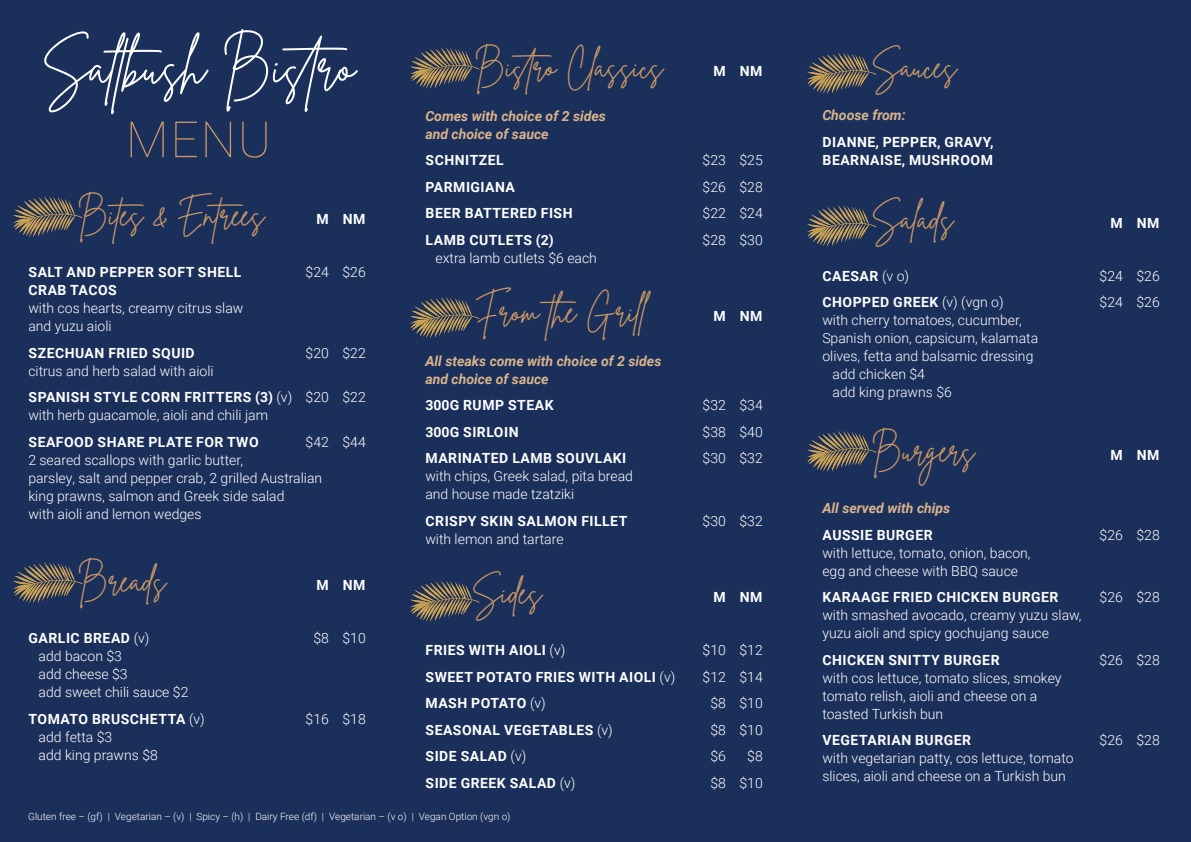
<style>
.page{position:relative;width:1191px;height:842px;background:#1b2f5b}
.page>*{position:absolute;margin:0;border:0;box-sizing:border-box;transform-origin:0 0}
.t1{font:52px "Brittany Signature";color:#fff}
.t2{font:100 50px "Roboto";color:#cd9965}
.t3{font:32px "Brittany Signature";color:#cd9965}
.t4{font:300 14px/18px "Roboto";color:#fff}
.t5{font:700 14px/18px "Roboto";letter-spacing:.035em;color:#fff}
.t6{font:italic 700 14px/18px "Roboto";color:#d9b48b}
.t7{font:300 10px "Roboto";color:#fff}
.s1{font-weight:700}
.s2{font-weight:300}
</style>
<div class="page">
<svg style="left:13px;top:196px;width:69px;height:41px"></svg>
<svg style="left:13px;top:562px;width:69px;height:41px"></svg>
<svg style="left:410px;top:48px;width:69px;height:41px"></svg>
<svg style="left:410px;top:297px;width:69px;height:41px"></svg>
<svg style="left:410px;top:581px;width:69px;height:41px"></svg>
<svg style="left:807px;top:53px;width:69px;height:41px"></svg>
<svg style="left:807px;top:205px;width:69px;height:41px"></svg>
<svg style="left:807px;top:431px;width:69px;height:41px"></svg>
<p class="t1" style="left:42px;top:33px;width:315px">Saltbush Bistro</p>
<p class="t2" style="left:126px;top:104px;width:147px">MENU</p>
<p class="t3" style="left:77px;top:194px;width:188px">Bites &amp; Entrées</p>
<p class="t5" style="left:316px;top:210px;width:51px">M NM</p>
<p class="t5" style="left:29px;top:263px;width:214px">SALT AND PEPPER SOFT SHELL</p>
<p class="t4" style="left:306px;top:263px;width:62px">$24 $26</p>
<p class="t4" style="left:28px;top:281px;width:217px"><span class="s1">CRAB TACOS<br></span>with cos hearts, creamy citrus slaw and yuzu aioli</p>
<p class="t5" style="left:29px;top:343px;width:168px">SZECHUAN FRIED SQUID</p>
<p class="t4" style="left:306px;top:343px;width:62px">$20 $22</p>
<p class="t4" style="left:28px;top:361px;width:187px">citrus and herb salad with aioli</p>
<p class="t4" style="left:28px;top:388px;width:339px"><span class="s1">SPANISH STYLE CORN FRITTERS (3)</span> (v) $20 $22 with herb guacamole, aioli and chili jam</p>
<p class="t5" style="left:29px;top:432px;width:232px">SEAFOOD SHARE PLATE FOR TWO</p>
<p class="t4" style="left:306px;top:432px;width:62px">$42 $44</p>
<p class="t4" style="left:28px;top:450px;width:295px">2 seared scallops with garlic butter,<br>parsley, salt and pepper crab, 2 grilled Australian king prawns, salmon and Greek side salad<br>with aioli and lemon wedges</p>
<p class="t3" style="left:77px;top:560px;width:90px">Breads</p>
<p class="t5" style="left:316px;top:576px;width:51px">M NM</p>
<p class="t3" style="left:474px;top:46px;width:190px">Bistro Classics</p>
<p class="t5" style="left:713px;top:62px;width:51px">M NM</p>
<p class="t6" style="left:425px;top:106px;width:182px">Comes with choice of 2 sides and choice of sauce</p>
<p class="t5" style="left:425px;top:151px;width:80px">SCHNITZEL</p>
<p class="t4" style="left:702px;top:151px;width:62px">$23 $25</p>
<p class="t5" style="left:425px;top:177px;width:91px">PARMIGIANA</p>
<p class="t4" style="left:702px;top:177px;width:62px">$26 $28</p>
<p class="t5" style="left:425px;top:204px;width:149px">BEER BATTERED FISH</p>
<p class="t4" style="left:702px;top:204px;width:62px">$22 $24</p>
<p class="t5" style="left:425px;top:230px;width:130px">LAMB CUTLETS (2)</p>
<p class="t4" style="left:702px;top:230px;width:62px">$28 $30</p>
<p class="t4" style="left:435px;top:248px;width:163px">extra lamb cutlets $6 each</p>
<p class="t3" style="left:474px;top:291px;width:173px">From the Grill</p>
<p class="t5" style="left:713px;top:307px;width:51px">M NM</p>
<p class="t6" style="left:425px;top:351px;width:237px">All steaks come with choice of 2 sides and choice of sauce</p>
<p class="t5" style="left:425px;top:396px;width:130px">300G RUMP STEAK</p>
<p class="t4" style="left:702px;top:396px;width:62px">$32 $34</p>
<p class="t5" style="left:425px;top:422px;width:95px">300G SIRLOIN</p>
<p class="t4" style="left:702px;top:422px;width:62px">$38 $40</p>
<p class="t5" style="left:425px;top:449px;width:202px">MARINATED LAMB SOUVLAKI</p>
<p class="t4" style="left:702px;top:449px;width:62px">$30 $32</p>
<p class="t4" style="left:425px;top:467px;width:209px">with chips, Greek salad, pita bread and house made tzatziki</p>
<p class="t5" style="left:425px;top:511px;width:203px">CRISPY SKIN SALMON FILLET</p>
<p class="t4" style="left:702px;top:511px;width:62px">$30 $32</p>
<p class="t4" style="left:425px;top:529px;width:140px">with lemon and tartare</p>
<p class="t3" style="left:472px;top:572px;width:71px">Sides</p>
<p class="t5" style="left:713px;top:588px;width:51px">M NM</p>
<p class="t5" style="left:29px;top:629px;width:122px">GARLIC BREAD <span class="s2">(v)</span></p>
<p class="t4" style="left:313px;top:629px;width:54px">$8 $10</p>
<p class="t4" style="left:39px;top:647px;width:151px">add bacon $3<br>add cheese $3<br>add sweet chili sauce $2</p>
<p class="t5" style="left:29px;top:709px;width:178px">TOMATO BRUSCHETTA <span class="s2">(v)</span></p>
<p class="t4" style="left:306px;top:709px;width:62px">$16 $18</p>
<p class="t4" style="left:39px;top:727px;width:121px">add fetta $3<br>add king prawns $8</p>
<p class="t5" style="left:425px;top:641px;width:141px">FRIES WITH AIOLI <span class="s2">(v)</span></p>
<p class="t4" style="left:702px;top:641px;width:62px">$10 $12</p>
<p class="t5" style="left:425px;top:667px;width:251px">SWEET POTATO FRIES WITH AIOLI <span class="s2">(v)</span></p>
<p class="t4" style="left:702px;top:667px;width:62px">$12 $14</p>
<p class="t5" style="left:425px;top:694px;width:122px">MASH POTATO <span class="s2">(v)</span></p>
<p class="t4" style="left:710px;top:694px;width:54px">$8 $10</p>
<p class="t5" style="left:425px;top:720px;width:189px">SEASONAL VEGETABLES <span class="s2">(v)</span></p>
<p class="t4" style="left:710px;top:720px;width:54px">$8 $10</p>
<p class="t5" style="left:425px;top:747px;width:102px">SIDE SALAD <span class="s2">(v)</span></p>
<p class="t4" style="left:710px;top:747px;width:17px">$6</p>
<p class="t4" style="left:747px;top:747px;width:17px">$8</p>
<p class="t5" style="left:425px;top:773px;width:151px">SIDE GREEK SALAD <span class="s2">(v)</span></p>
<p class="t4" style="left:710px;top:773px;width:54px">$8 $10</p>
<p class="t7" style="left:28px;top:809px;width:484px">Gluten free – (gf) | Vegetarian – (v) | Spicy – (h) | Dairy Free (df) | Vegetarian – (v o) | Vegan Option (vgn o)</p>
<p class="t3" style="left:871px;top:46px;width:87px">Sauces</p>
<p class="t6" style="left:822px;top:106px;width:85px">Choose from:</p>
<p class="t5" style="left:822px;top:132px;width:172px">DIANNE, PEPPER, GRAVY,<br>BEARNAISE, MUSHROOM</p>
<p class="t3" style="left:871px;top:198px;width:83px">Salads</p>
<p class="t5" style="left:1110px;top:213px;width:51px">M NM</p>
<p class="t5" style="left:822px;top:266px;width:88px">CAESAR <span class="s2">(v o)</span></p>
<p class="t4" style="left:1099px;top:266px;width:62px">$24 $26</p>
<p class="t5" style="left:822px;top:293px;width:183px">CHOPPED GREEK <span class="s2">(v) (vgn o)</span></p>
<p class="t4" style="left:1099px;top:293px;width:62px">$24 $26</p>
<p class="t4" style="left:822px;top:311px;width:201px">with cherry tomatoes, cucumber,</p>
<p class="t4" style="left:822px;top:329px;width:217px">Spanish onion, capsicum, kalamata</p>
<p class="t4" style="left:822px;top:347px;width:213px">olives, fetta and balsamic dressing</p>
<p class="t4" style="left:832px;top:365px;width:94px">add chicken $4</p>
<p class="t4" style="left:832px;top:383px;width:121px">add king prawns $6</p>
<p class="t3" style="left:871px;top:430px;width:105px">Burgers</p>
<p class="t5" style="left:1110px;top:446px;width:51px">M NM</p>
<p class="t6" style="left:822px;top:499px;width:129px">All served with chips</p>
<p class="t5" style="left:822px;top:525px;width:112px">AUSSIE BURGER</p>
<p class="t4" style="left:1099px;top:525px;width:62px">$26 $28</p>
<p class="t4" style="left:822px;top:543px;width:210px">with lettuce, tomato, onion, bacon, egg and cheese with BBQ sauce</p>
<p class="t5" style="left:822px;top:588px;width:237px">KARAAGE FRIED CHICKEN BURGER</p>
<p class="t4" style="left:1099px;top:588px;width:62px">$26 $28</p>
<p class="t4" style="left:822px;top:606px;width:261px">with smashed avocado, creamy yuzu slaw, yuzu aioli and spicy gochujang sauce</p>
<p class="t5" style="left:822px;top:650px;width:178px">CHICKEN SNITTY BURGER</p>
<p class="t4" style="left:1099px;top:650px;width:62px">$26 $28</p>
<p class="t4" style="left:822px;top:668px;width:241px">with cos lettuce, tomato slices, smokey tomato relish, aioli and cheese on a toasted Turkish bun</p>
<p class="t5" style="left:822px;top:731px;width:150px">VEGETARIAN BURGER</p>
<p class="t4" style="left:1099px;top:731px;width:62px">$26 $28</p>
<p class="t4" style="left:822px;top:749px;width:253px">with vegetarian patty, cos lettuce, tomato slices, aioli and cheese on a Turkish bun</p>
</div>
